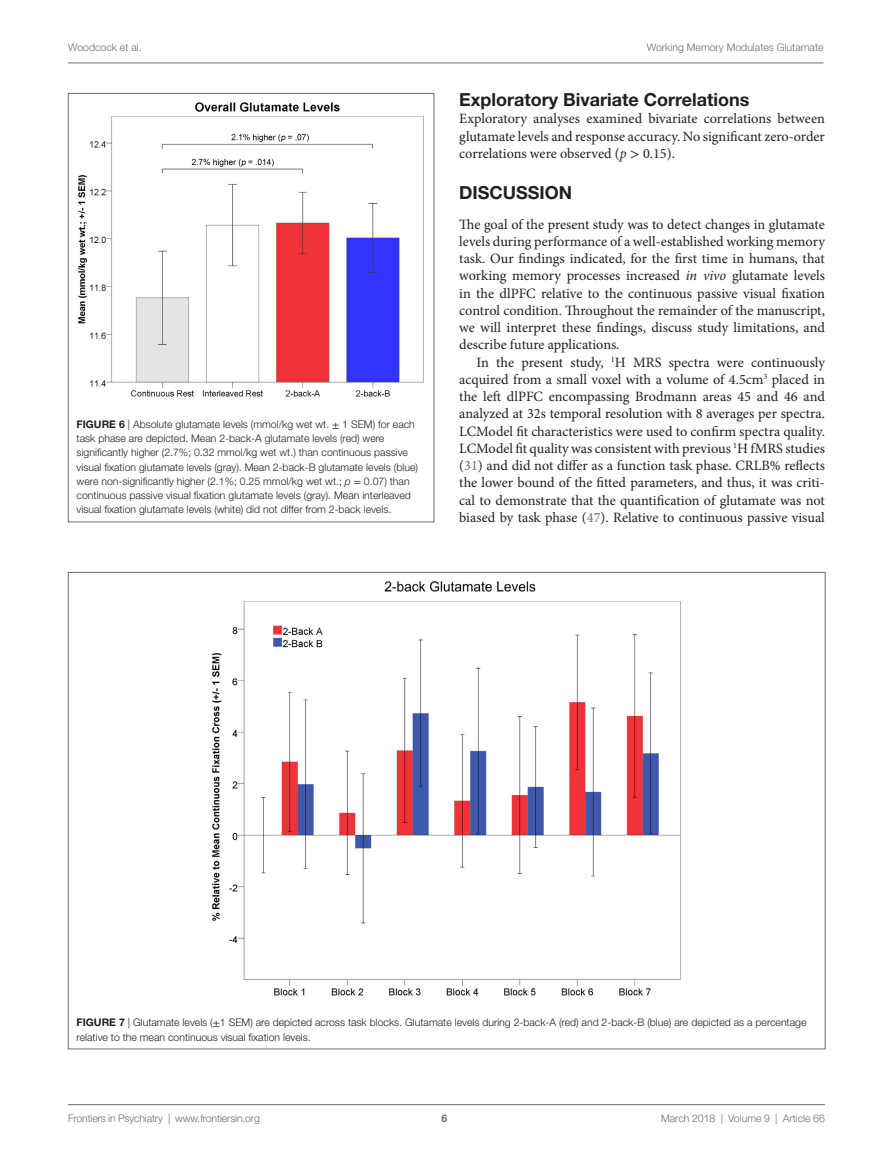
<style>
.page{position:relative;width:893px;height:1170px;background:#fff}
.page>*{position:absolute;margin:0;border:0;box-sizing:border-box;transform-origin:0 0}
.t1{font:700 18px "Helvetica Neue LT Std";color:#231f20}
.t2{font:14.25px/17.2px "Minion Pro";color:#231f20;text-align:justify}
.t3{font:300 10.5px/14.2px "Helvetica Neue LT Std";color:#231f20}
.t4{font:300 10.5px "Helvetica Neue LT Std";color:#6c6d70}
.t5{font:700 10.5px "Helvetica Neue LT Std";color:#6c6d70}
.s1{font-weight:700}
.s2{font-family:"STIX General";font-weight:400}
.s3{font-style:italic}
.s4{font-family:"STIX General"}
.s5{color:#6c6d70}
</style>
<div class="page">
<img style="left:212px;top:581px;width:469px;height:415px">
<img style="left:78px;top:102px;width:346px;height:295px">
<div style="left:68px;top:93px;width:366px;height:429px;border:1px solid #6c6d70"></div>
<hr style="left:68px;top:63px;width:756px;height:1px;background:#6c6d70">
<hr style="left:68px;top:1104px;width:757px;height:1px;background:#6c6d70">
<p class="t4" style="left:68px;top:41px;width:75px">Woodcock et al.</p>
<p class="t4" style="left:647px;top:41px;width:178px">Working Memory Modulates Glutamate</p>
<p class="t3" style="left:77px;top:417px;width:343px"><span class="s1">FIG URE 6</span> | Absolute glutamate levels (mmol/kg wet wt. <span class="s2">±</span> 1 SEM) for each task phase are depicted. Mean 2-back-A glutamate levels (red) were significantly higher (2.7%; 0.32 mmol/kg wet wt.) than continuous passive visual fixation glutamate levels (gray). Mean 2-back-B glutamate levels (blue) were non-significantly higher (2.1%; 0.25 mmol/kg wet wt.; <span class="s3">p</span> <span class="s2">=</span> 0.07) than continuous passive visual fixation glutamate levels (gray). Mean interleaved visual fixation glutamate levels (white) did not differ from 2-back levels.</p>
<p class="t1" style="left:459px;top:88px;width:292px">Exploratory Bivariate Correlations</p>
<p class="t2" style="left:459px;top:110px;width:367px">Exploratory analyses examined bivariate correlations between glutamate levels and response accuracy. No significant zero-order correlations were observed (<span class="s3">p</span> <span class="s4">&gt;</span> 0.15).</p>
<p class="t1" style="left:459px;top:181px;width:112px">DISCUSSION</p>
<p class="t2" style="left:459px;top:215px;width:367px">The goal of the present study was to detect changes in glutamate levels during performance of a well-established working memory task. Our findings indicated, for the first time in humans, that working memory processes increased <span class="s3">in vivo</span> glutamate levels in the dlPFC relative to the continuous passive visual fixation control condition. Throughout the remainder of the manuscript, we will interpret these findings, discuss study limitations, and describe future applications.</p>
<p class="t2" style="left:459px;top:353px;width:367px;text-indent:17px">In the present study, <sup>1</sup>H MRS spectra were continuously acquired from a small voxel with a volume of 4.5cm<sup>3</sup> placed in the left dlPFC encompassing Brodmann areas 45 and 46 and analyzed at 32s temporal resolution with 8 averages per spectra.<br>LCModel fit characteristics were used to confirm spectra quality.<br>LCModel fit quality was consistent with previous <sup>1</sup>H fMRS studies (<span class="s5">31</span>) and did not differ as a function task phase. CRLB% reflects the lower bound of the fitted parameters, and thus, it was criti&shy;cal to demonstrate that the quantification of glutamate was not biased by task phase (<span class="s5">47</span>). Relative to continuous passive visual</p>
<p class="t3" style="left:77px;top:1015px;width:731px"><span class="s1">FIG URE 7</span> | Glutamate levels (<span class="s2">±</span>1 SEM) are depicted across task blocks. Glutamate levels during 2-back-A (red) and 2-back-B (blue) are depicted as a percentage relative to the mean continuous visual fixation levels.</p>
<p class="t4" style="left:68px;top:1111px;width:193px">Frontiers in Psychiatry | www.frontiersin.org</p>
<p class="t4" style="left:661px;top:1111px;width:165px">March 2018 | Volume 9 | Article 66</p>
<p class="t5" style="left:441px;top:1111px;width:7px">6</p>
</div>
